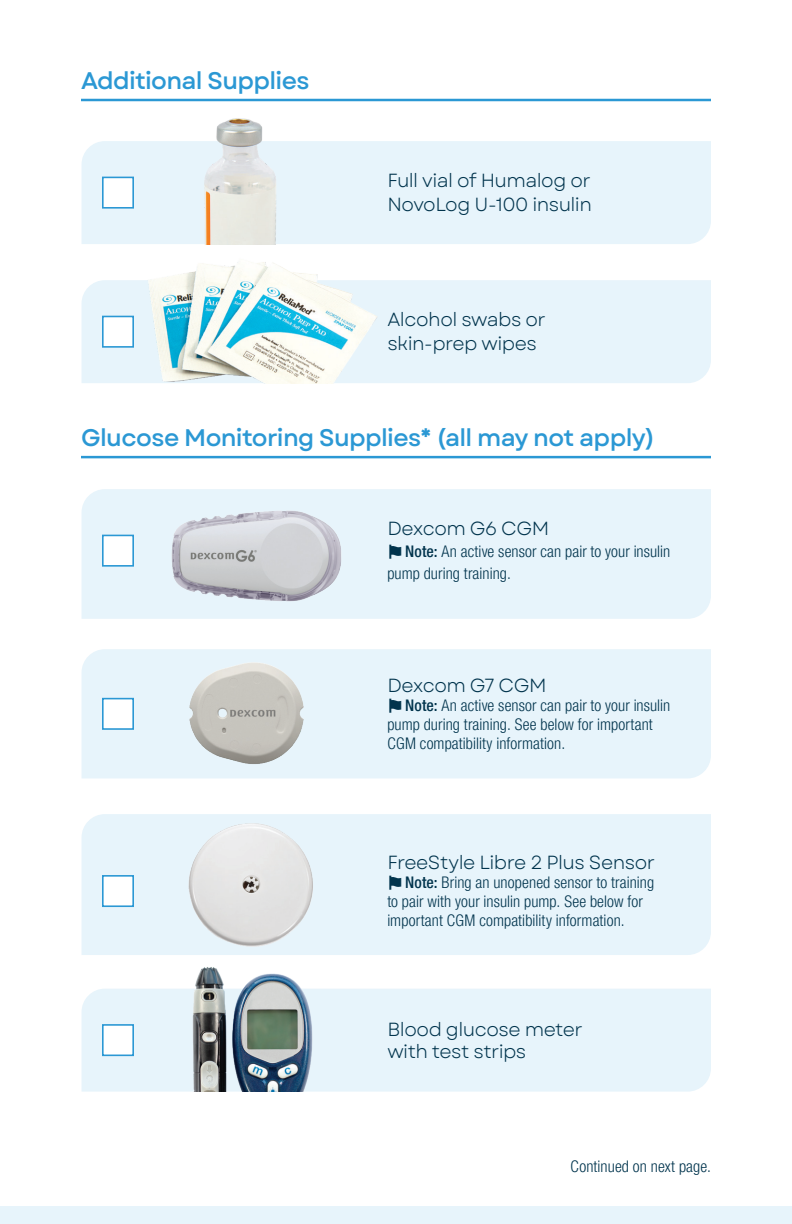
<style>
.page{position:relative;width:792px;height:1224px;background:#fff}
.page>*{position:absolute;margin:0;border:0;box-sizing:border-box;transform-origin:0 0}
.t1{font:500 24px "Garet";letter-spacing:-.025em;color:#2b98d4}
.t2{font:19px/24px "Garet";letter-spacing:-.025em;color:#01344d}
.t3{font:300 condensed 16px/19px "Helvetica Neue LT Pro";letter-spacing:.01em;color:#01344d}
.s1{font-family:"Garet";font-weight:700;font-stretch:normal}
.s2{font-weight:500}
</style>
<div class="page">
<div style="left:0;top:1206px;width:792px;height:18px;background:#e7f4fb"></div>
<div style="left:82px;top:141px;width:629px;height:103px;background:#e7f4fb"></div>
<div style="left:388px;top:280px;width:323px;height:103px;background:#e7f4fb"></div>
<div style="left:82px;top:489px;width:629px;height:130px;background:#e7f4fb"></div>
<div style="left:82px;top:649px;width:629px;height:129px;background:#e7f4fb"></div>
<div style="left:82px;top:814px;width:629px;height:141px;background:#e7f4fb"></div>
<div style="left:82px;top:989px;width:629px;height:103px;background:#e7f4fb"></div>
<svg style="left:101px;top:176px;width:34px;height:33px"></svg>
<svg style="left:101px;top:534px;width:34px;height:33px"></svg>
<svg style="left:101px;top:697px;width:34px;height:34px"></svg>
<svg style="left:101px;top:874px;width:34px;height:34px"></svg>
<svg style="left:101px;top:1023px;width:34px;height:34px"></svg>
<hr style="left:81px;top:99px;width:630px;height:2px;background:#2b98d4">
<hr style="left:81px;top:456px;width:630px;height:2px;background:#2b98d4">
<img style="left:145px;top:101px;width:212px;height:116px">
<img style="left:81px;top:217px;width:307px;height:166px">
<img style="left:164px;top:814px;width:163px;height:141px">
<img style="left:145px;top:649px;width:208px;height:130px">
<img style="left:156px;top:500px;width:224px;height:108px">
<img style="left:175px;top:949px;width:152px;height:143px">
<h1 class="t1" style="left:81px;top:66px;width:230px">Additional Supplies</h1>
<p class="t2" style="left:387px;top:169px;width:206px">Full vial of Humalog or<br>NovoLog U-100 insulin</p>
<p class="t2" style="left:387px;top:308px;width:160px">Alcohol swabs or skin-prep wipes</p>
<h1 class="t1" style="left:81px;top:423px;width:576px">Glucose Monitoring Supplies* (all may not apply)</h1>
<p class="t2" style="left:387px;top:517px;width:163px">Dexcom G6 CGM</p>
<p class="t3" style="left:387px;top:541px;width:285px;line-height:22px"><span class="s1">⚑</span> <span class="s2">Note:</span> An active sensor can pair to your insulin pump during training.</p>
<p class="t2" style="left:387px;top:674px;width:161px">Dexcom G7 CGM</p>
<p class="t3" style="left:387px;top:696px;width:285px"><span class="s1">⚑</span> <span class="s2">Note:</span> An active sensor can pair to your insulin pump during training. See below for important<br>CGM compatibility information.</p>
<p class="t2" style="left:387px;top:851px;width:269px">FreeStyle Libre 2 Plus Sensor</p>
<p class="t3" style="left:387px;top:873px;width:268px"><span class="s1">⚑</span> <span class="s2">Note:</span> Bring an unopened sensor to training to pair with your insulin pump. See below for important CGM compatibility information.</p>
<p class="t2" style="left:387px;top:1019px;width:197px;line-height:22px">Blood glucose meter with test strips</p>
<p class="t3" style="left:571px;top:1156px;width:142px">Continued on next page.</p>
</div>
